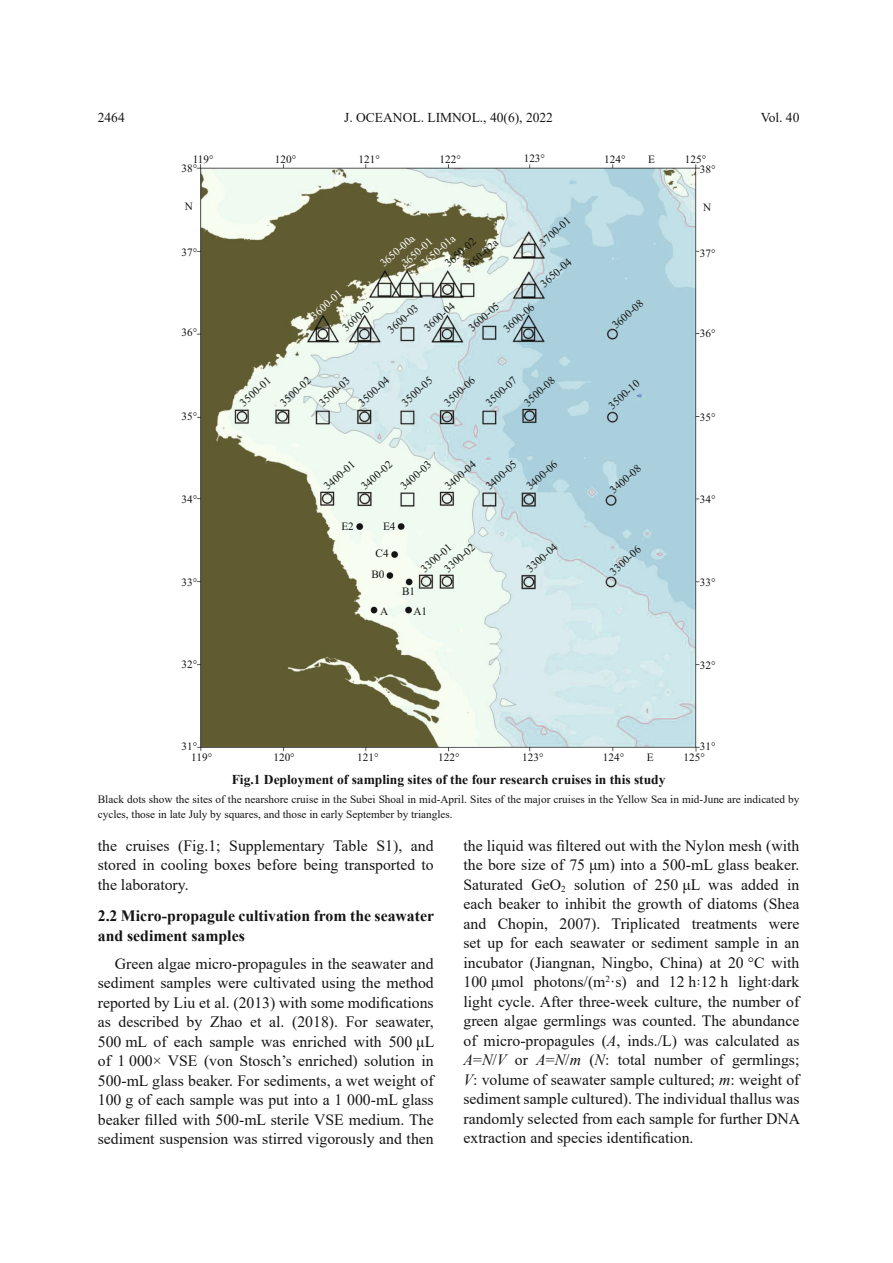
<style>
.page{position:relative;width:893px;height:1263px;background:#fff}
.page>*{position:absolute;margin:0;border:0;box-sizing:border-box;transform-origin:0 0}
.t1{font:15.75px/19.5px "Times New Roman";color:#131413;text-align:justify}
.t2{font:700 15.75px/19.5px "Times New Roman";color:#131413}
.t3{font:700 13.5px "Times New Roman";color:#131413}
.t4{font:13.5px "Times New Roman";color:#131413}
.t5{font:11.25px/21.5px "Times New Roman";color:#131413}
.t6{font:11.25px/14.4px "Times New Roman";color:#fff}
.s1{font-style:italic}
</style>
<div class="page">
<img style="left:196px;top:164px;width:504px;height:588px">
<p class="t4" style="left:98px;top:110px;width:28px">2464</p>
<p class="t4" style="left:344px;top:110px;width:210px">J. OCEANOL. LIMNOL., 40(6), 2022</p>
<p class="t4" style="left:761px;top:110px;width:40px">Vol. 40</p>
<p class="t5" style="left:193px;top:149px;width:22px">119°</p>
<p class="t5" style="left:359px;top:149px;width:23px">121°</p>
<p class="t5" style="left:440px;top:149px;width:23px">122°</p>
<p class="t5" style="left:524px;top:149px;width:23px">123°</p>
<p class="t5" style="left:604px;top:149px;width:23px">124°</p>
<p class="t5" style="left:648px;top:149px;width:8px">E</p>
<p class="t5" style="left:685px;top:149px;width:23px">125°</p>
<p class="t5" style="left:275px;top:149px;width:23px">120°</p>
<p class="t5" style="left:182px;top:159px;width:17px">38°</p>
<p class="t5" style="left:700px;top:160px;width:17px">38°</p>
<p class="t5" style="left:185px;top:197px;width:10px">N</p>
<p class="t5" style="left:703px;top:198px;width:10px">N</p>
<p class="t5" style="left:182px;top:243px;width:17px">37°</p>
<p class="t6" style="left:418px;top:260px;width:44px;rotate:-42deg">3650-01a</p>
<p class="t6" style="left:389px;top:249px;width:39px;text-indent:-16px;rotate:-42deg">3650-00a<br>3650-01</p>
<p class="t5" style="left:440px;top:258px;width:39px;rotate:-42deg">3650-02</p>
<p class="t5" style="left:459px;top:262px;width:44px;rotate:-42deg">3650-02a</p>
<p class="t5" style="left:535px;top:237px;width:39px;rotate:-42deg">3700-01</p>
<p class="t5" style="left:536px;top:278px;width:39px;rotate:-42deg">3650-04</p>
<p class="t5" style="left:700px;top:243px;width:17px">37°</p>
<p class="t5" style="left:182px;top:323px;width:17px">36°</p>
<p class="t6" style="left:308px;top:312px;width:39px;rotate:-42deg">3600-01</p>
<p class="t5" style="left:338px;top:322px;width:39px;rotate:-42deg">3600-02</p>
<p class="t5" style="left:403px;top:304px;width:39px;line-height:23.1px;text-indent:-28px;rotate:-42deg">3600-03<br>3600-04</p>
<p class="t5" style="left:481px;top:304px;width:39px;line-height:24.2px;text-indent:-25px;rotate:-42deg">3600-05<br>3600-06</p>
<p class="t5" style="left:607px;top:320px;width:39px;rotate:-42deg">3600-08</p>
<p class="t5" style="left:700px;top:324px;width:17px">36°</p>
<p class="t5" style="left:235px;top:397px;width:39px;rotate:-42deg">3500-01</p>
<p class="t5" style="left:275px;top:397px;width:39px;rotate:-42deg">3500-02</p>
<p class="t5" style="left:314px;top:397px;width:39px;rotate:-42deg">3500-03</p>
<p class="t5" style="left:354px;top:397px;width:39px;rotate:-42deg">3500-04</p>
<p class="t5" style="left:397px;top:397px;width:39px;rotate:-42deg">3500-05</p>
<p class="t5" style="left:439px;top:397px;width:39px;rotate:-42deg">3500-06</p>
<p class="t5" style="left:481px;top:397px;width:39px;rotate:-42deg">3500-07</p>
<p class="t5" style="left:519px;top:397px;width:39px;rotate:-42deg">3500-08</p>
<p class="t5" style="left:604px;top:400px;width:39px;rotate:-42deg">3500-10</p>
<p class="t5" style="left:182px;top:407px;width:17px">35°</p>
<p class="t5" style="left:700px;top:407px;width:17px">35°</p>
<p class="t5" style="left:182px;top:489px;width:17px">34°</p>
<p class="t5" style="left:396px;top:480px;width:39px;rotate:-42deg">3400-03</p>
<p class="t5" style="left:440px;top:480px;width:39px;rotate:-42deg">3400-04</p>
<p class="t5" style="left:356px;top:480px;width:39px;rotate:-42deg">3400-02</p>
<p class="t5" style="left:319px;top:480px;width:39px;rotate:-42deg">3400-01</p>
<p class="t5" style="left:481px;top:480px;width:39px;rotate:-42deg">3400-05</p>
<p class="t5" style="left:521px;top:480px;width:39px;rotate:-42deg">3400-06</p>
<p class="t5" style="left:605px;top:484px;width:39px;rotate:-42deg">3400-08</p>
<p class="t5" style="left:700px;top:490px;width:17px">34°</p>
<p class="t5" style="left:182px;top:572px;width:17px">33°</p>
<p class="t5" style="left:341px;top:517px;width:14px">E2</p>
<p class="t5" style="left:383px;top:517px;width:14px">E4</p>
<p class="t5" style="left:371px;top:544px;width:19px;text-align:center">C4<br>B0</p>
<p class="t5" style="left:439px;top:563px;width:39px;rotate:-42deg">3300-02</p>
<p class="t5" style="left:416px;top:563px;width:39px;rotate:-42deg">3300-01</p>
<p class="t5" style="left:402px;top:582px;width:15px">B1</p>
<p class="t5" style="left:522px;top:563px;width:39px;rotate:-42deg">3300-04</p>
<p class="t5" style="left:605px;top:566px;width:39px;rotate:-42deg">3300-06</p>
<p class="t5" style="left:700px;top:573px;width:17px">33°</p>
<p class="t5" style="left:380px;top:601px;width:10px">A</p>
<p class="t5" style="left:413px;top:601px;width:15px">A1</p>
<p class="t5" style="left:182px;top:654px;width:17px">32°</p>
<p class="t5" style="left:700px;top:655px;width:17px">32°</p>
<p class="t5" style="left:182px;top:736px;width:17px">31°</p>
<p class="t5" style="left:700px;top:737px;width:17px">31°</p>
<p class="t5" style="left:191px;top:748px;width:22px">119°</p>
<p class="t5" style="left:273px;top:748px;width:23px">120°</p>
<p class="t5" style="left:357px;top:748px;width:23px">121°</p>
<p class="t5" style="left:438px;top:748px;width:23px">122°</p>
<p class="t5" style="left:522px;top:748px;width:23px">123°</p>
<p class="t5" style="left:603px;top:748px;width:23px">124°</p>
<p class="t5" style="left:647px;top:748px;width:8px">E</p>
<p class="t5" style="left:683px;top:748px;width:23px">125°</p>
<p class="t3" style="left:232px;top:772px;width:435px">Fig.1 Deployment of sampling sites of the four research cruises in this study</p>
<p class="t5" style="left:98px;top:792px;width:703px;line-height:15px">Black dots show the sites of the nearshore cruise in the Subei Shoal in mid-April. Sites of the major cruises in the Yellow Sea in mid-June are indicated by cycles, those in late July by squares, and those in early September by triangles.</p>
<p class="t1" style="left:98px;top:836px;width:337px">the cruises (Fig.1; Supplementary Table S1), and stored in cooling boxes before being transported to the laboratory.</p>
<p class="t2" style="left:98px;top:906px;width:338px">2.2 Micro-propagule cultivation from the seawater and sediment samples</p>
<p class="t1" style="left:98px;top:954px;width:338px;text-indent:17px">Green algae micro-propagules in the seawater and sediment samples were cultivated using the method reported by Liu et al. (2013) with some modifications as described by Zhao et al. (2018). For seawater, 500 mL of each sample was enriched with 500 μL of 1 000× VSE (von Stosch’s enriched) solution in 500-mL glass beaker. For sediments, a wet weight of 100 g of each sample was put into a 1 000-mL glass beaker filled with 500-mL sterile VSE medium. The sediment suspension was stirred vigorously and then</p>
<p class="t1" style="left:463px;top:836px;width:338px">the liquid was filtered out with the Nylon mesh (with the bore size of 75 μm) into a 500-mL glass beaker.<br>Saturated GeO <sub>2</sub> solution of 250 μL was added in each beaker to inhibit the growth of diatoms (Shea and Chopin, 2007). Triplicated treatments were set up for each seawater or sediment sample in an incubator (Jiangnan, Ningbo, China) at 20 °C with 100 μmol photons/(m <sup>2</sup> ·s) and 12 h꞉12 h light꞉dark light cycle. After three-week culture, the number of green algae germlings was counted. The abundance of micro-propagules ( <span class="s1">A</span> , inds./L) was calculated as <span class="s1">A</span> = <span class="s1">N</span> / <span class="s1">V</span> or <span class="s1">A</span> = <span class="s1">N</span> / <span class="s1">m</span> ( <span class="s1">N</span> : total number of germlings; <span class="s1">V</span> : volume of seawater sample cultured; <span class="s1">m</span> : weight of sediment sample cultured). The individual thallus was randomly selected from each sample for further DNA extraction and species identification.</p>
</div>
